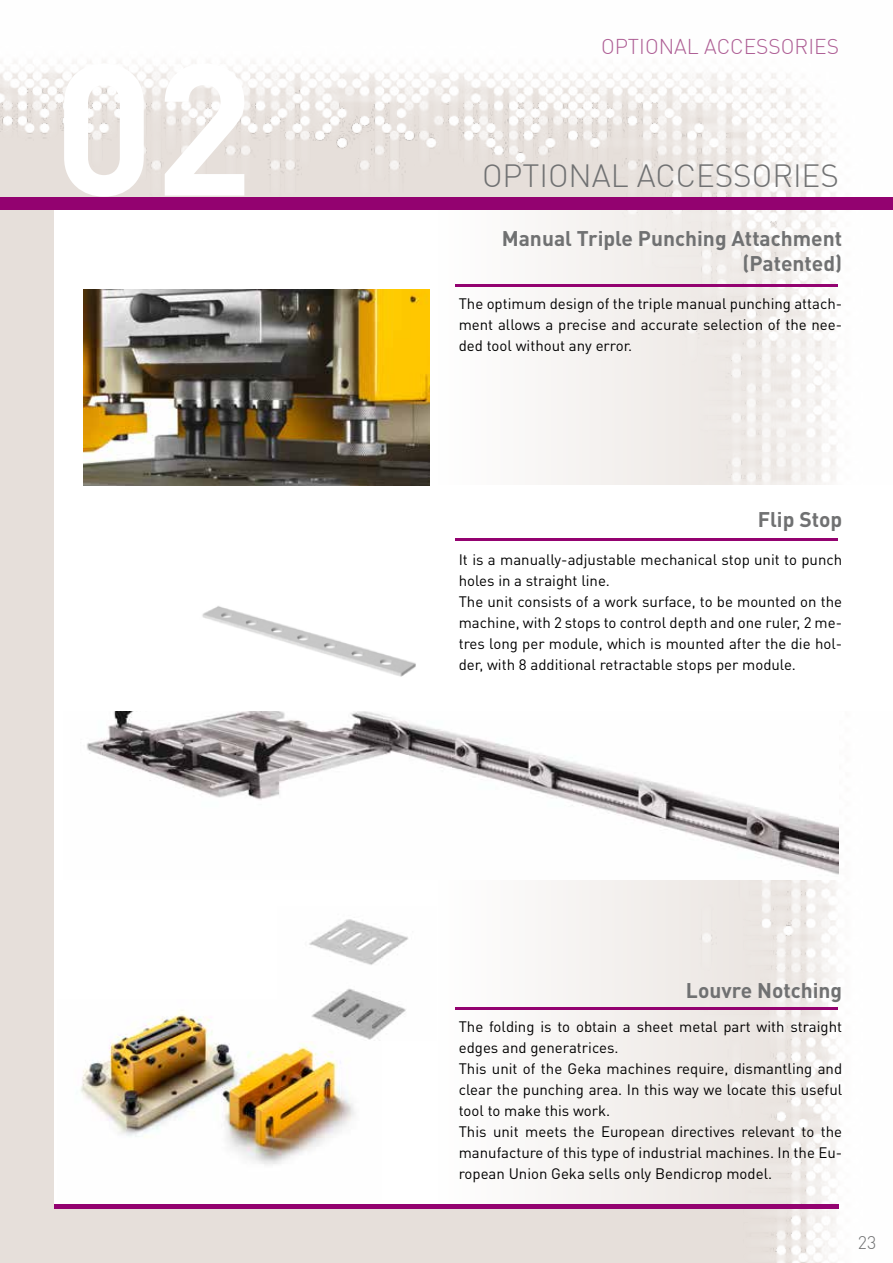
<style>
.page{position:relative;width:893px;height:1263px;background:#fff}
.page>*{position:absolute;margin:0;border:0;box-sizing:border-box;transform-origin:0 0}
.t1{font:700 183.9px "DIN Pro";color:#fff}
.t2{font:300 31.5px "DIN Pro";color:#707172}
.t3{font:700 21px/25.2px "DIN Pro";color:#707172;text-align:right}
.t4{font:300 21px "DIN Pro";color:#ae5f95}
.t5{font:300 18px "DIN Pro";color:#707172}
.t6{font:15px/21px "DIN Pro";color:#000}
</style>
<div class="page">
<img style="left:0;top:60px;width:839px;height:1203px">
<div style="left:54px;top:203px;width:383px;height:1006px;background:#fff"></div>
<svg style="left:437px;top:210px;width:401px;height:995px;fill:#f5f2f0"></svg>
<div style="left:0;top:197px;width:893px;height:13px;background:#930270"></div>
<hr style="left:54px;top:1205px;width:785px;height:4px;background:#930270">
<img style="left:87px;top:711px;width:751px;height:168px">
<img style="left:80px;top:1010px;width:295px;height:155px">
<img style="left:277px;top:919px;width:131px;height:121px">
<div style="left:54px;top:485px;width:839px;height:226px;background:#fff"></div>
<img style="left:202px;top:606px;width:214px;height:71px">
<hr style="left:456px;top:539px;width:382px;height:2px;background:#930270">
<hr style="left:456px;top:1008px;width:382px;height:2px;background:#930270">
<hr style="left:456px;top:285px;width:382px;height:2px;background:#930270">
<img style="left:84px;top:289px;width:346px;height:196px">
<h1 class="t1" style="left:54px;top:4px;width:201px">02</h1>
<h3 class="t4" style="left:601px;top:33px;width:239px">OPTIONAL ACCESSORIES</h3>
<h2 class="t2" style="left:482px;top:156px;width:358px">OPTIONAL ACCESSORIES</h2>
<h3 class="t3" style="left:502px;top:225px;width:342px">Manual Triple Punching Attachment (Patented)</h3>
<p class="t6" style="left:459px;top:292px;width:385px;text-align:justify">The optimum design of the triple manual punching attach&shy;ment allows a precise and accurate selection of the nee&shy;ded tool without any error.</p>
<h3 class="t3" style="left:758px;top:506px;width:86px">Flip Stop</h3>
<p class="t6" style="left:459px;top:548px;width:385px">It is a manually-adjustable mechanical stop unit to punch holes in a straight line.<br>The unit consists of a work surface, to be mounted on the machine, with 2 stops to control depth and one ruler, 2 me&shy;tres long per module, which is mounted after the die hol&shy;der, with 8 additional retractable stops per module.</p>
<h3 class="t3" style="left:686px;top:977px;width:158px">Louvre Notching</h3>
<p class="t6" style="left:459px;top:1016px;width:385px">The folding is to obtain a sheet metal part with straight edges and generatrices.<br>This unit of the Geka machines require, dismantling and clear the punching area. In this way we locate this useful tool to make this work.<br>This unit meets the European directives relevant to the manufacture of this type of industrial machines. In the Eu&shy;ropean Union Geka sells only Bendicrop model.</p>
<p class="t5" style="left:858px;top:1231px;width:20px">23</p>
</div>
